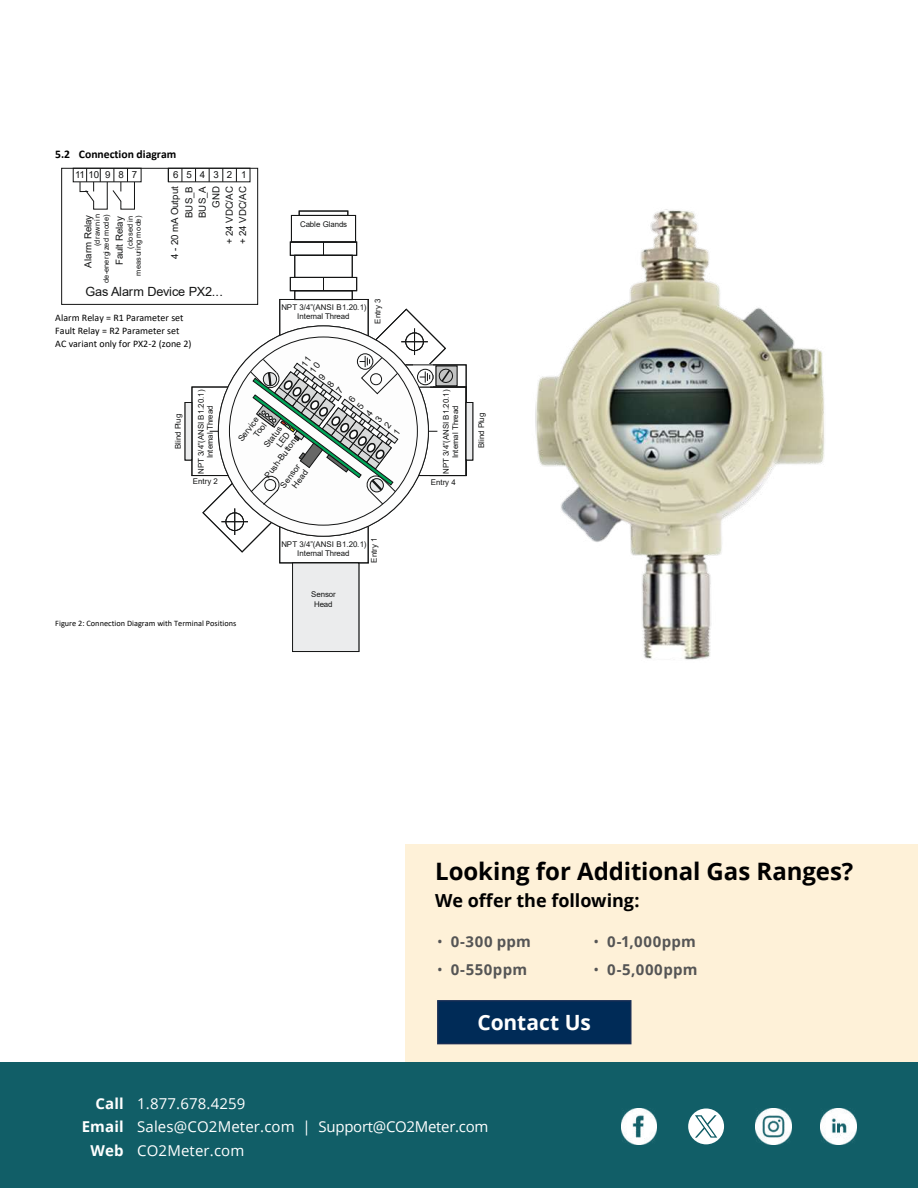
<style>
.page{position:relative;width:918px;height:1188px;background:#fff}
.page>*{position:absolute;margin:0;border:0;box-sizing:border-box;transform-origin:0 0}
.t1{font:700 24px "Open Sans";letter-spacing:-.005em;color:#000}
.t2{font:700 21px "Open Sans";letter-spacing:-.005em;color:#fff}
.t3{font:700 18px "Open Sans";color:#000}
.t4{font:15px "Open Sans";letter-spacing:-.02em;color:#fff}
.t5{font:700 15px "Open Sans";letter-spacing:.035em;color:#555}
.t6{font:15px "Open Sans";letter-spacing:.01em;color:#fff}
.t7{font:12.75px "Arial";letter-spacing:-.02em;color:#141515}
.t8{font:700 11.7px "Calibri";color:#000}
.t9{font:10.05px/13.2px "Calibri";color:#000}
.t10{font:9.75px/13.5px "Arial";letter-spacing:-.02em;color:#141515}
.t11{font:9.75px/13.5px "Arial";letter-spacing:.005em;color:#141515}
.t12{font:8.55px/9.8px "Arial";color:#141515;text-align:right}
.t13{font:8.25px "Calibri";color:#000}
.t14{font:7.95px/9.1px "Arial";letter-spacing:-.02em;color:#141515;text-align:center}
.t15{font:7.5px/8.2px "Arial";letter-spacing:.045em;color:#141515;text-align:right}
.s1{font-weight:400}
.s2{font-weight:700}
</style>
<div class="page">
<div style="left:405px;top:845px;width:513px;height:234px;background:#fef1d8"></div>
<div style="left:0;top:1063px;width:918px;height:125px;background:#115e67"></div>
<div style="left:61px;top:168px;width:197px;height:137px;border:1px solid #141515"></div>
<div style="left:168px;top:168px;width:82px;height:14px;border:1px solid #141515"></div>
<div style="left:73px;top:168px;width:68px;height:14px;border:1px solid #141515"></div>
<svg style="left:236px;top:168px;width:1px;height:14px"></svg>
<svg style="left:223px;top:168px;width:1px;height:14px"></svg>
<svg style="left:209px;top:168px;width:1px;height:14px"></svg>
<svg style="left:195px;top:168px;width:1px;height:14px"></svg>
<svg style="left:182px;top:168px;width:1px;height:14px"></svg>
<svg style="left:168px;top:168px;width:1px;height:14px"></svg>
<svg style="left:79px;top:168px;width:56px;height:42px"></svg>
<div style="left:466px;top:403px;width:7px;height:57px;background:#ebeced"></div>
<div style="left:185px;top:403px;width:7px;height:57px;background:#ebeced"></div>
<div style="left:291px;top:215px;width:65px;height:27px;border:1px solid #141515"></div>
<div style="left:290px;top:242px;width:67px;height:14px;border:1px solid #141515"></div>
<div style="left:290px;top:277px;width:67px;height:14px;border:1px solid #141515"></div>
<div style="left:294px;top:255px;width:59px;height:23px;border:1px solid #141515"></div>
<div style="left:294px;top:290px;width:59px;height:10px;border:1px solid #141515"></div>
<div style="left:299px;top:211px;width:49px;height:5px;border:1px solid #141515"></div>
<svg style="left:323px;top:242px;width:1px;height:13px"></svg>
<svg style="left:323px;top:277px;width:1px;height:14px"></svg>
<div style="left:437px;top:1000px;width:195px;height:44px;background:#002b57;border:2px solid #182e55"></div>
<img style="left:621px;top:1108px;width:36px;height:36px">
<img style="left:755px;top:1108px;width:36px;height:36px">
<img style="left:820px;top:1108px;width:36px;height:36px">
<svg style="left:688px;top:1109px;width:36px;height:35px"></svg>
<img style="left:535px;top:209px;width:290px;height:451px">
<svg style="left:191px;top:299px;width:276px;height:353px"></svg>
<h3 class="t8" style="left:55px;top:145px;width:123px">5.2 Connection diagram</h3>
<p class="t10" style="left:75px;top:168px;width:26px">11 10</p>
<p class="t10" style="left:227px;top:168px;width:7px">2</p>
<p class="t10" style="left:105px;top:168px;width:7px">9</p>
<p class="t10" style="left:241px;top:168px;width:7px">1</p>
<p class="t11" style="left:223px;top:244px;width:60px;rotate:-90deg">+ 24 VDC/AC + 24 VDC/AC</p>
<p class="t10" style="left:118px;top:168px;width:7px">8</p>
<p class="t10" style="left:173px;top:168px;width:7px">6</p>
<p class="t10" style="left:213px;top:168px;width:7px">3</p>
<p class="t10" style="left:200px;top:168px;width:7px">4</p>
<p class="t10" style="left:132px;top:168px;width:7px">7</p>
<p class="t10" style="left:186px;top:168px;width:7px">5</p>
<p class="t10" style="left:209px;top:208px;width:23px;rotate:-90deg">GND</p>
<p class="t10" style="left:182px;top:218px;width:33px;rotate:-90deg">BUS_B<br>BUS_A</p>
<p class="t10" style="left:168px;top:259px;width:74px;rotate:-90deg">4 - 20 mA Output</p>
<p class="t15" style="left:93px;top:283px;width:71px;line-height:9px;rotate:-90deg">(drawn in de-energized mode)</p>
<p class="t10" style="left:81px;top:268px;width:54px;rotate:-90deg">Alarm Relay</p>
<p class="t15" style="left:126px;top:276px;width:62px;rotate:-90deg">(closed in measuring mode)</p>
<p class="t10" style="left:113px;top:265px;width:50px;rotate:-90deg">Fault Relay</p>
<h3 class="t7" style="left:86px;top:283px;width:139px">Gas Alarm Device PX2...</h3>
<p class="t9" style="left:55px;top:311px;width:138px">Alarm Relay = R1 Parameter set<br>Fault Relay = R2 Parameter set<br>AC variant only for PX2-2 (zone 2)</p>
<p class="t14" style="left:300px;top:219px;width:49px">Cable Glands</p>
<p class="t14" style="left:281px;top:302px;width:87px">NPT 3/4”(ANSI B1.20.1)<br>Internal Thread</p>
<p class="t14" style="left:373px;top:324px;width:27px;rotate:-90deg">Entry 3</p>
<p class="t14" style="left:173px;top:449px;width:36px;rotate:-90deg">Blind Plug</p>
<p class="t14" style="left:196px;top:474px;width:85px;rotate:-90deg">NPT 3/4”(ANSI B1.20.1)<br>Internal Thread</p>
<p class="t14" style="left:193px;top:477px;width:27px">Entry 2</p>
<p class="t12" style="left:236px;top:437px;width:30px;rotate:-53deg">Service<br>Tool</p>
<p class="t12" style="left:262px;top:444px;width:26px;rotate:-53deg">Status<br>LED</p>
<p class="t12" style="left:278px;top:484px;width:29px;line-height:9.3px;rotate:-53deg">Sensor<br>Head</p>
<p class="t12" style="left:262px;top:474px;width:49px;rotate:-53deg">Push-Button</p>
<p class="t14" style="left:369px;top:563px;width:27px;rotate:-90deg">Entry 1</p>
<p class="t14" style="left:281px;top:540px;width:87px;line-height:8.6px">NPT 3/4”(ANSI B1.20.1)<br>Internal Thread</p>
<p class="t13" style="left:55px;top:617px;width:183px">Figure 2: Connection Diagram with Terminal Positions</p>
<p class="t14" style="left:311px;top:590px;width:26px">Sensor<br>Head</p>
<p class="t14" style="left:316px;top:599px;width:18px">Kopf</p>
<p class="t14" style="left:442px;top:474px;width:85px;rotate:-90deg">NPT 3/4”(ANSI B1.20.1)<br>Internal Thread</p>
<p class="t14" style="left:431px;top:477px;width:27px">Entry 4</p>
<p class="t14" style="left:477px;top:448px;width:36px;rotate:-90deg">Blind Plug</p>
<h1 class="t1" style="left:435px;top:855px;width:420px">Looking for Additional Gas Ranges?</h1>
<h3 class="t3" style="left:435px;top:888px;width:206px">We offer the following:</h3>
<h3 class="t5" style="left:437px;top:931px;width:95px"><span class="s1">•</span> 0-300 ppm</h3>
<h3 class="t5" style="left:437px;top:959px;width:91px"><span class="s1">•</span> 0-550ppm</h3>
<h3 class="t5" style="left:594px;top:931px;width:104px"><span class="s1">•</span> 0-1,000ppm</h3>
<h3 class="t5" style="left:594px;top:959px;width:106px"><span class="s1">•</span> 0-5,000ppm</h3>
<h2 class="t2" style="left:478px;top:1008px;width:115px">Contact Us</h2>
<h3 class="t6" style="left:95px;top:1093px;width:152px"><span class="s2">Call</span> 1.877.678.4259</h3>
<h3 class="t4" style="left:82px;top:1116px;width:408px"><span class="s2">Email</span> Sales@CO2Meter.com | Support@CO2Meter.com</h3>
<h3 class="t6" style="left:91px;top:1140px;width:155px"><span class="s2">Web</span> CO2Meter.com</h3>
</div>
